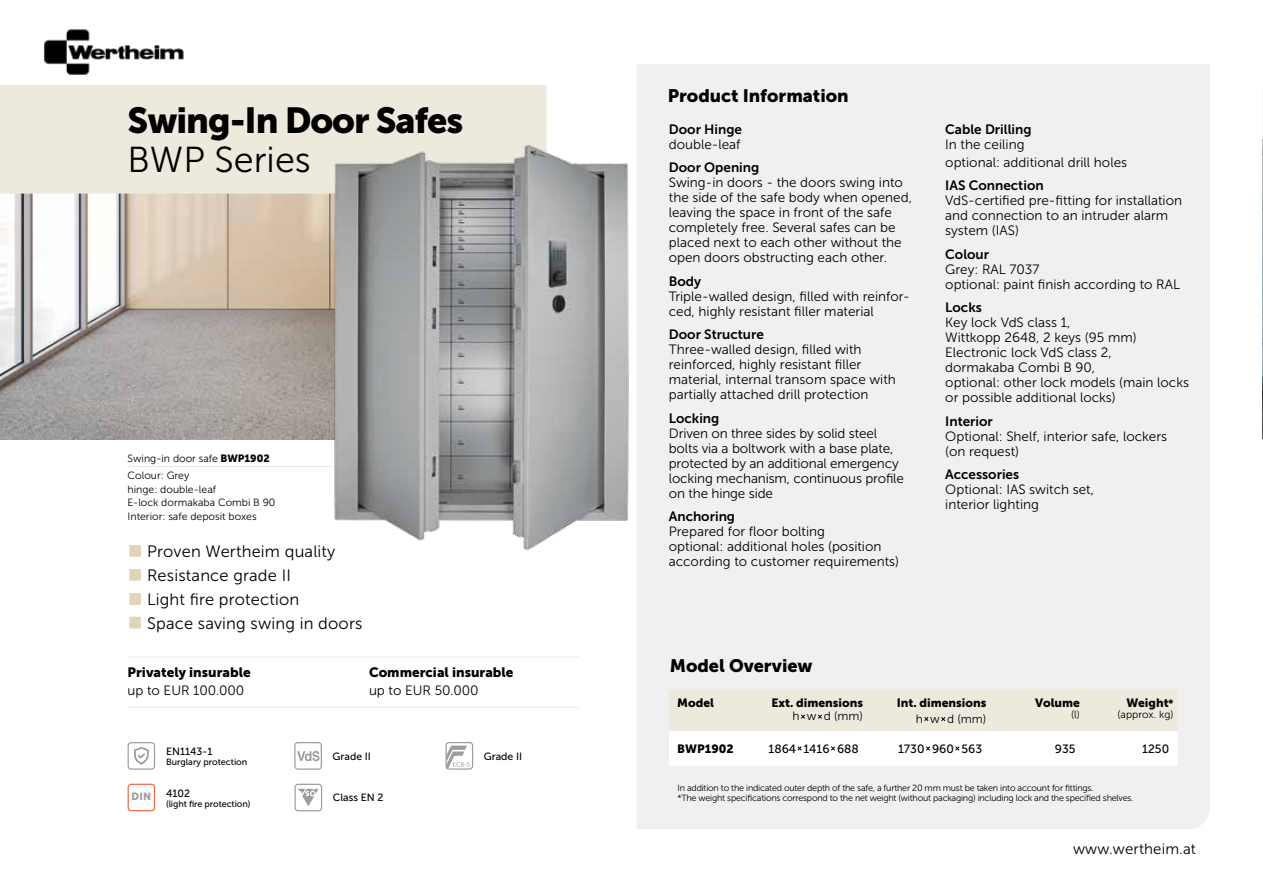
<style>
.page{position:relative;width:1263px;height:893px;background:#fff}
.page>*{position:absolute;margin:0;border:0;box-sizing:border-box;transform-origin:0 0}
.t1{font:36px "Museo Sans 900";letter-spacing:-.03em;color:#000}
.t2{font:36px "Museo Sans 300";color:#000}
.t3{font:18px "Museo Sans 900";color:#000}
.t4{font:16.5px/24px "Museo Sans 300";letter-spacing:.01em;color:#000}
.t5{font:15px "Museo Sans 300";letter-spacing:.01em;color:#000}
.t6{font:13.5px/15px "Museo Sans 300";color:#000}
.t7{font:13.5px "Museo Sans 700";color:#000}
.t8{font:13.5px "Museo Sans 900";color:#000}
.t9{font:12px "Museo Sans 900";color:#000}
.t10{font:12px "Museo Sans 500";color:#000}
.t11{font:12px "Museo Sans 300";color:#000}
.t12{font:10.5px/13.5px "Museo Sans 300";color:#000}
.t13{font:10.5px "Museo Sans 500";color:#000}
.t14{font:10.35px "Museo Sans 900";color:#9d9d9c}
.t15{font:9px/9.6px "Museo Sans 300";letter-spacing:-.025em;color:#000}
.t16{font:9px "Museo Sans 500";color:#000}
.s1{font-family:"Museo Sans 900"}
.s2{font-size:10.5px}
</style>
<div class="page">
<img style="left:0;top:194px;width:331px;height:246px">
<img style="left:1262px;top:192px;width:1px;height:247px">
<div style="left:637px;top:64px;width:573px;height:765px;background:#f0f0f0"></div>
<hr style="left:128px;top:657px;width:451px;height:1px;background:#eee9dd">
<hr style="left:128px;top:707px;width:451px;height:1px;background:#eee9dd">
<div style="left:0;top:85px;width:546px;height:109px;background:#eee9dd"></div>
<hr style="left:128px;top:466px;width:206px;height:1px;background:#eee9dd">
<svg style="left:294px;top:784px;width:28px;height:27px"></svg>
<svg style="left:128px;top:742px;width:27px;height:28px"></svg>
<svg style="left:294px;top:742px;width:28px;height:28px"></svg>
<svg style="left:445px;top:742px;width:28px;height:28px"></svg>
<svg style="left:128px;top:784px;width:27px;height:27px"></svg>
<svg style="left:669px;top:690px;width:509px;height:76px"></svg>
<svg style="left:1262px;top:139px;width:1px;height:53px"></svg>
<img style="left:331px;top:140px;width:298px;height:411px">
<svg style="left:129px;top:545px;width:12px;height:12px"></svg>
<svg style="left:129px;top:569px;width:12px;height:12px"></svg>
<svg style="left:129px;top:593px;width:12px;height:12px"></svg>
<svg style="left:129px;top:617px;width:12px;height:11px"></svg>
<img style="left:44px;top:29px;width:140px;height:46px">
<h1 class="t1" style="left:128px;top:100px;width:337px">Swing-In Door Safes</h1>
<h1 class="t2" style="left:128px;top:140px;width:185px">BWP Series</h1>
<p class="t12" style="left:128px;top:449px;width:144px;line-height:17.7px">Swing-in door safe <span class="s1">BWP1902<br></span>Colour: Grey</p>
<p class="t12" style="left:128px;top:483px;width:149px">hinge: double-leaf<br>E-lock dormakaba Combi B 90<br>Interior: safe deposit boxes</p>
<p class="t4" style="left:147px;top:539px;width:217px">Proven Wertheim quality<br>Resistance grade II<br>Light fire protection<br>Space saving swing in doors</p>
<p class="t8" style="left:128px;top:664px;width:125px">Privately insurable</p>
<p class="t6" style="left:128px;top:683px;width:118px">up to EUR 100.000</p>
<p class="t8" style="left:369px;top:664px;width:146px">Commercial insurable</p>
<p class="t6" style="left:369px;top:683px;width:111px">up to EUR 50.000</p>
<p class="t13" style="left:166px;top:745px;width:48px">EN1143-1</p>
<p class="t16" style="left:166px;top:757px;width:83px">Burglary protection</p>
<p class="t13" style="left:333px;top:750px;width:40px">Grade II</p>
<p class="t13" style="left:484px;top:750px;width:40px">Grade II</p>
<p class="t14" style="left:132px;top:791px;width:21px">DIN</p>
<p class="t13" style="left:166px;top:787px;width:26px">4102</p>
<p class="t16" style="left:166px;top:799px;width:86px">(light fire protection)</p>
<p class="t13" style="left:333px;top:792px;width:52px">Class EN 2</p>
<h2 class="t3" style="left:668px;top:86px;width:182px">Product Information</h2>
<p class="t7" style="left:669px;top:121px;width:75px">Door Hinge</p>
<p class="t6" style="left:669px;top:137px;width:73px">double-leaf</p>
<p class="t7" style="left:669px;top:160px;width:92px">Door Opening</p>
<p class="t6" style="left:669px;top:175px;width:245px">Swing-in doors - the doors swing into the side of the safe body when opened, leaving the space in front of the safe completely free. Several safes can be placed next to each other without the open doors obstructing each other.</p>
<p class="t7" style="left:669px;top:273px;width:34px">Body</p>
<p class="t6" style="left:669px;top:289px;width:243px">Triple-walled design, filled with reinfor&shy;ced, highly resistant filler material</p>
<p class="t7" style="left:669px;top:327px;width:96px">Door Structure</p>
<p class="t6" style="left:669px;top:342px;width:229px">Three-walled design, filled with reinforced, highly resistant filler material, internal transom space with partially attached drill protection</p>
<p class="t7" style="left:669px;top:410px;width:52px">Locking</p>
<p class="t6" style="left:669px;top:426px;width:237px">Driven on three sides by solid steel bolts via a boltwork with a base plate, protected by an additional emergency locking mechanism, continuous profile on the hinge side</p>
<p class="t7" style="left:669px;top:509px;width:68px">Anchoring</p>
<p class="t6" style="left:669px;top:524px;width:232px">Prepared for floor bolting<br>optional: additional holes (position according to customer requirements)</p>
<p class="t7" style="left:945px;top:121px;width:88px">Cable Drilling</p>
<p class="t6" style="left:945px;top:135px;width:183px;line-height:18px">In the ceiling<br>optional: additional drill holes</p>
<p class="t7" style="left:945px;top:178px;width:100px">IAS Connection</p>
<p class="t6" style="left:945px;top:193px;width:238px">VdS-certified pre-fitting for installation and connection to an intruder alarm system (IAS)</p>
<p class="t7" style="left:945px;top:246px;width:45px">Colour</p>
<p class="t6" style="left:945px;top:262px;width:236px">Grey: RAL 7037<br>optional: paint finish according to RAL</p>
<p class="t7" style="left:945px;top:300px;width:38px">Locks</p>
<p class="t6" style="left:945px;top:315px;width:245px">Key lock VdS class 1,<br>Wittkopp 2648, 2 keys (95 mm)<br>Electronic lock VdS class 2,<br>dormakaba Combi B 90,<br>optional: other lock models (main locks or possible additional locks)</p>
<p class="t7" style="left:945px;top:413px;width:49px">Interior</p>
<p class="t6" style="left:945px;top:429px;width:223px">Optional: Shelf, interior safe, lockers (on request)</p>
<p class="t7" style="left:945px;top:467px;width:75px">Accessories</p>
<p class="t6" style="left:945px;top:482px;width:150px">Optional: IAS switch set, interior lighting</p>
<h2 class="t3" style="left:670px;top:655px;width:144px">Model Overview</h2>
<p class="t9" style="left:677px;top:696px;width:38px">Model</p>
<p class="t9" style="left:771px;top:696px;width:93px">Ext. dimensions</p>
<p class="t11" style="left:793px;top:710px;width:72px">h w d (mm)</p>
<p class="t9" style="left:897px;top:696px;width:91px">Int. dimensions</p>
<p class="t11" style="left:916px;top:712px;width:72px">h w d (mm)</p>
<p class="t9" style="left:1035px;top:696px;width:46px">Volume</p>
<p class="t12" style="left:1071px;top:707px;width:10px">(l)</p>
<p class="t9" style="left:1126px;top:696px;width:49px">Weight<span class="s2">*</span></p>
<p class="t12" style="left:1117px;top:707px;width:57px">(approx. kg)</p>
<p class="t9" style="left:677px;top:742px;width:58px">BWP1902</p>
<p class="t10" style="left:768px;top:742px;width:92px">1864 1416 688</p>
<p class="t10" style="left:898px;top:742px;width:86px">1730 960 563</p>
<p class="t10" style="left:1055px;top:742px;width:22px">935</p>
<p class="t10" style="left:1142px;top:742px;width:28px">1250</p>
<p class="t15" style="left:677px;top:783px;width:457px">In addition to the indicated outer depth of the safe, a further 20 mm must be taken into account for fittings.<br>*The weight specifications correspond to the net weight (without packaging) including lock and the specified shelves.</p>
<p class="t5" style="left:1073px;top:841px;width:124px">www.wertheim.at</p>
</div>
